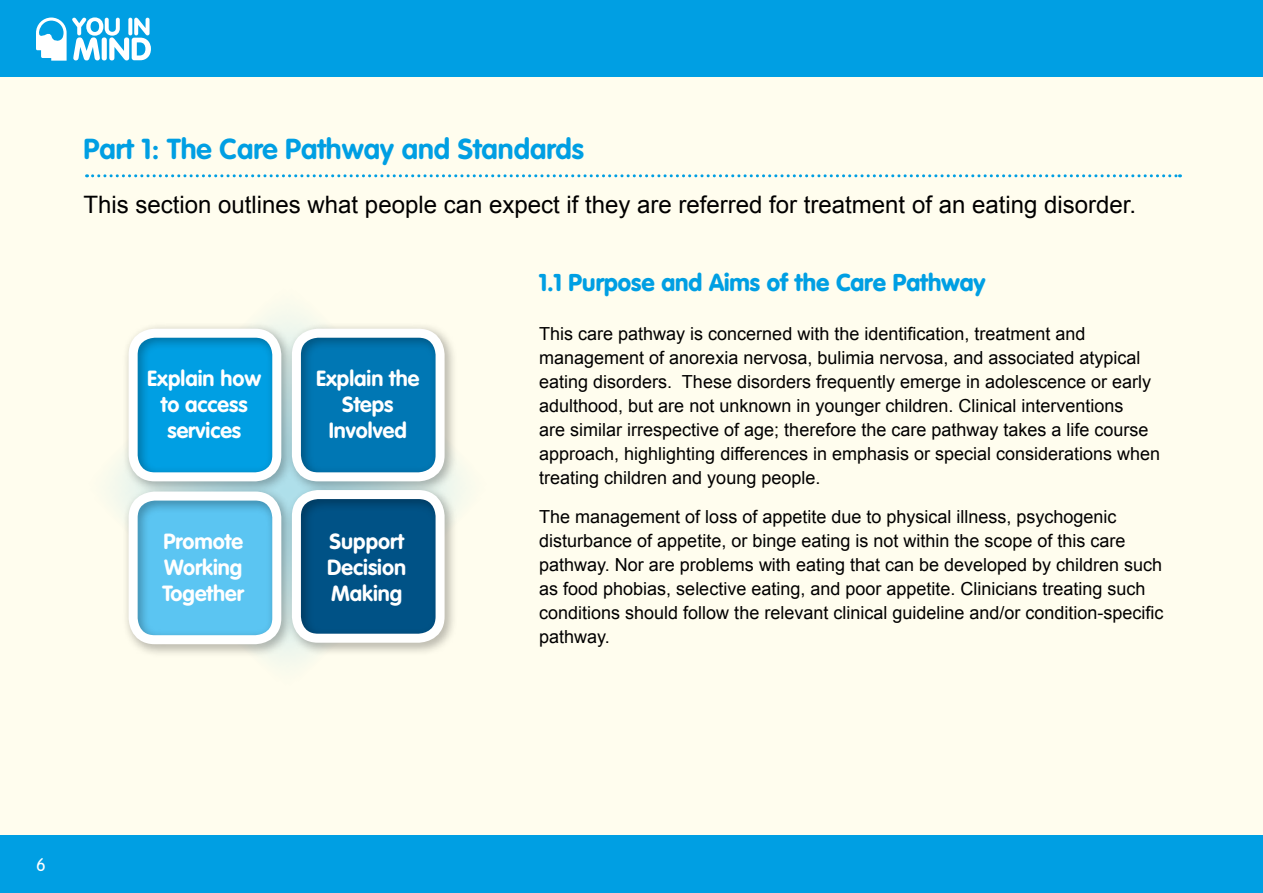
<style>
.page{position:relative;width:1263px;height:893px;background:#fff}
.page>*{position:absolute;margin:0;border:0;box-sizing:border-box;transform-origin:0 0}
.t1{font:700 28.5px "VAG Rounded";color:#009fe3}
.t2{font:24px "Arial";color:#000}
.t3{font:900 24px "VAG Rounded";color:#009fe3}
.t4{font:700 21.6px/26px "VAG Rounded";color:#fff;text-align:center}
.t5{font:18px/24px "Arial";color:#000}
.t6{font:300 18px "VAG Rounded";color:#fff}
</style>
<div class="page">
<div style="left:0;top:77px;width:1263px;height:759px;background:#fffdee"></div>
<div style="left:0;top:0;width:1263px;height:77px;background:#009fe3"></div>
<div style="left:0;top:836px;width:1263px;height:57px;background:#009fe3"></div>
<svg style="left:87px;top:174px;width:1093px;height:3px"></svg>
<svg style="left:36px;top:17px;width:115px;height:44px"></svg>
<div style="left:122px;top:322px;width:336px;height:336px;background:#000;opacity:.35"></div>
<div style="left:292px;top:329px;width:153px;height:152px;border:9px solid #fff;border-radius:22px"></div>
<div style="left:129px;top:329px;width:152px;height:152px;border:9px solid #fff;border-radius:22px"></div>
<div style="left:129px;top:492px;width:152px;height:152px;border:9px solid #fff;border-radius:22px"></div>
<div style="left:292px;top:490px;width:153px;height:153px;border:9px solid #fff;border-radius:22px"></div>
<h1 class="t1" style="left:84px;top:132px;width:502px">Part 1: The Care Pathway and Standards</h1>
<h2 class="t2" style="left:84px;top:189px;width:1054px">This section outlines what people can expect if they are referred for treatment of an eating disorder.</h2>
<p class="t4" style="left:147px;top:366px;width:116px">Explain how to access services</p>
<p class="t4" style="left:163px;top:528px;width:83px;text-align:justify">Promote Working Together</p>
<p class="t4" style="left:316px;top:366px;width:105px">Explain the<br>Steps<br>Involved</p>
<p class="t4" style="left:327px;top:528px;width:80px;text-align:justify">Support Decision Making</p>
<h2 class="t3" style="left:539px;top:268px;width:448px">1.1 Purpose and Aims of the Care Pathway</h2>
<p class="t5" style="left:539px;top:322px;width:622px">This care pathway is concerned with the identification, treatment and management of anorexia nervosa, bulimia nervosa, and associated atypical eating disorders. These disorders frequently emerge in adolescence or early adulthood, but are not unknown in younger children. Clinical interventions<br>are similar irrespective of age; therefore the care pathway takes a life course approach, highlighting differences in emphasis or special considerations when treating children and young people.</p>
<p class="t5" style="left:539px;top:505px;width:626px">The management of loss of appetite due to physical illness, psychogenic disturbance of appetite, or binge eating is not within the scope of this care pathway. Nor are problems with eating that can be developed by children such as food phobias, selective eating, and poor appetite. Clinicians treating such conditions should follow the relevant clinical guideline and/or condition-specific pathway.</p>
<p class="t6" style="left:36px;top:854px;width:11px">6</p>
</div>
